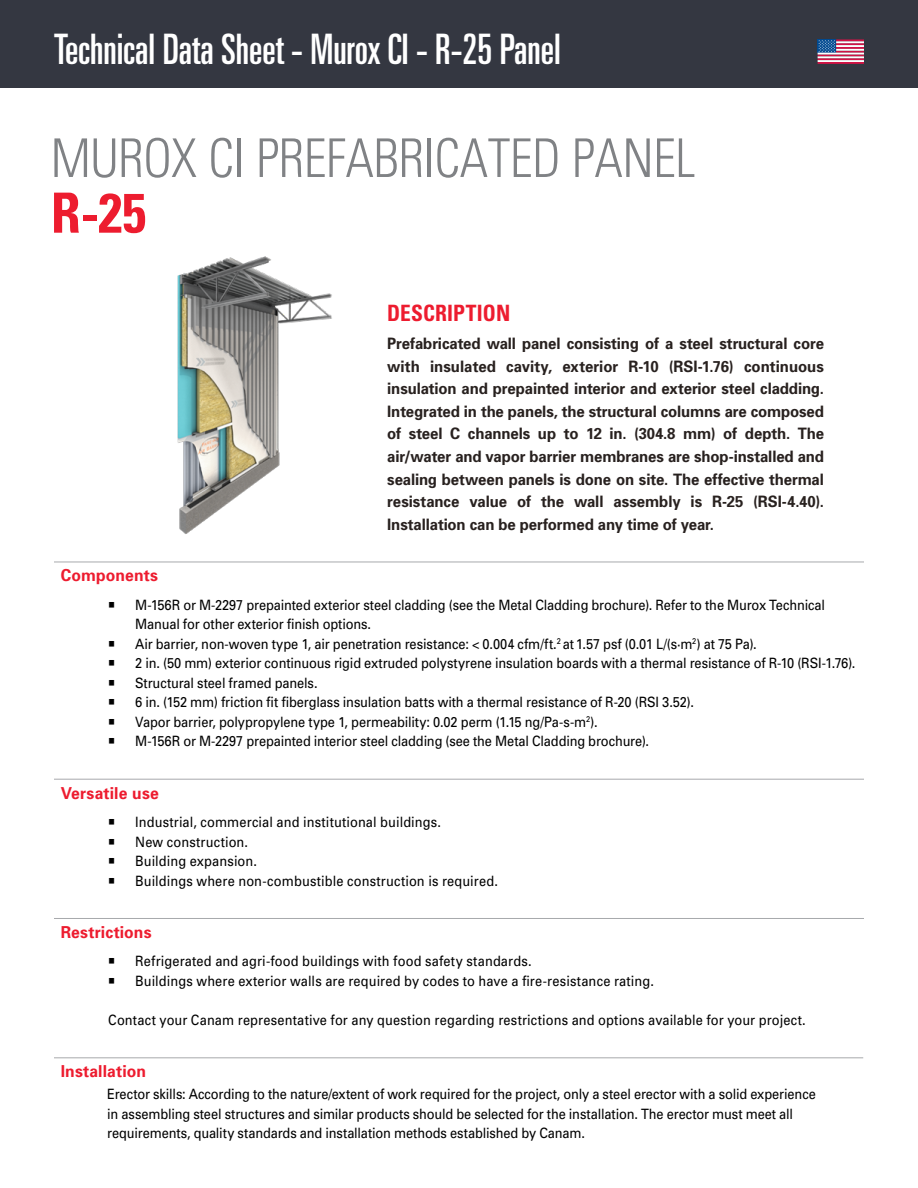
<style>
.page{position:relative;width:918px;height:1188px;background:#fff}
.page>*{position:absolute;margin:0;border:0;box-sizing:border-box;transform-origin:0 0}
.t1{font:700 condensed 55.5px "Univers";color:#ed1c2f}
.t2{font:300 condensed 53.4px "Univers";letter-spacing:-.01em;color:#808285;scale:.96 1}
.t3{font:ultra-condensed 42px "Univers";color:#fff;scale:.95 1}
.t4{font:700 condensed 22.5px "Univers";letter-spacing:.005em;color:#ed1c2f;scale:.95 1}
.t5{font:700 16.5px "Univers";letter-spacing:.01em;color:#ed1c2f;scale:.95 1}
.t6{font:700 15.75px/22.5px "Univers";letter-spacing:-.01em;color:#28211f;text-align:justify;scale:.95 1}
.t7{font:14.25px/19.5px "Univers";letter-spacing:-.005em;color:#000;scale:.9 1}
</style>
<div class="page">
<div style="left:0;top:0;width:918px;height:88px;background:#343741"></div>
<hr style="left:54px;top:779px;width:810px;height:1px;background:#a7a9ac">
<hr style="left:54px;top:1057px;width:809px;height:1px;background:#a7a9ac">
<hr style="left:54px;top:562px;width:810px;height:1px;background:#a7a9ac">
<hr style="left:54px;top:918px;width:810px;height:1px;background:#a7a9ac">
<hr style="left:836px;top:39px;width:28px;height:2px;background:#d31245">
<hr style="left:818px;top:62px;width:46px;height:2px;background:#d31245">
<div style="left:818px;top:39px;width:18px;height:14px;background:#004990"></div>
<svg style="left:818px;top:40px;width:46px;height:22px"></svg>
<img style="left:177px;top:256px;width:155px;height:278px">
<h3 class="t3" style="left:54px;top:26px;width:535px">Technical Data Sheet - Murox CI - R-25 Panel</h3>
<h2 class="t2" style="left:51px;top:126px;width:673px">MUROX CI PREFABRICATED PANEL</h2>
<h1 class="t1" style="left:51px;top:179px;width:97px">R-25</h1>
<h3 class="t4" style="left:387px;top:300px;width:131px">DESCRIPTION</h3>
<p class="t5" style="left:61px;top:565px;width:104px">Components</p>
<p class="t6" style="left:387px;top:332px;width:461px">Prefabricated wall panel consisting of a steel structural core with insulated cavity, exterior R-10 (RSI-1.76) continuous insulation and prepainted interior and exterior steel cladding.<br>Integrated in the panels, the structural columns are composed of steel C channels up to 12 in. (304.8 mm) of depth. The air/water and vapor barrier membranes are shop-installed and sealing between panels is done on site. The effective thermal resistance value of the wall assembly is R-25 (RSI-4.40).<br>Installation can be performed any time of year.</p>
<p class="t7" style="left:135px;top:595px;width:802px">M-156R or M-2297 prepainted exterior steel cladding (see the Metal Cladding brochure). Refer to the Murox Technical Manual for other exterior finish options.<br>Air barrier, non-woven type 1, air penetration resistance: &lt; 0.004 cfm/ft.<sup>2</sup> at1.57 psf (0.01 L/(s·m<sup>2</sup>) at 75 Pa).<br>2 in. (50 mm) exterior continuous rigid extruded polystyrene insulation boards with a thermal resistance of R-10 (RSI-1.76).<br>Structural steel framed panels.<br>6 in. (152 mm) friction fit fiberglass insulation batts with a thermal resistance of R-20 (RSI 3.52).<br>Vapor barrier, polypropylene type 1, permeability: 0.02 perm (1.15 ng/Pa-s-m<sup>2</sup>).<br>M-156R or M-2297 prepainted interior steel cladding (see the Metal Cladding brochure).</p>
<p class="t5" style="left:61px;top:782px;width:105px">Versatile use</p>
<p class="t7" style="left:135px;top:812px;width:405px">Industrial, commercial and institutional buildings.<br>New construction.<br>Building expansion.<br>Buildings where non-combustible construction is required.</p>
<p class="t5" style="left:61px;top:922px;width:97px">Restrictions</p>
<p class="t7" style="left:135px;top:951px;width:578px">Refrigerated and agri-food buildings with food safety standards.<br>Buildings where exterior walls are required by codes to have a fire-resistance rating.</p>
<p class="t7" style="left:108px;top:1010px;width:777px">Contact your Canam representative for any question regarding restrictions and options available for your project.</p>
<p class="t5" style="left:61px;top:1061px;width:91px">Installation</p>
<p class="t7" style="left:107px;top:1084px;width:789px">Erector skills: According to the nature/extent of work required for the project, only a steel erector with a solid experience in assembling steel structures and similar products should be selected for the installation. The erector must meet all requirements, quality standards and installation methods established by Canam.</p>
</div>
